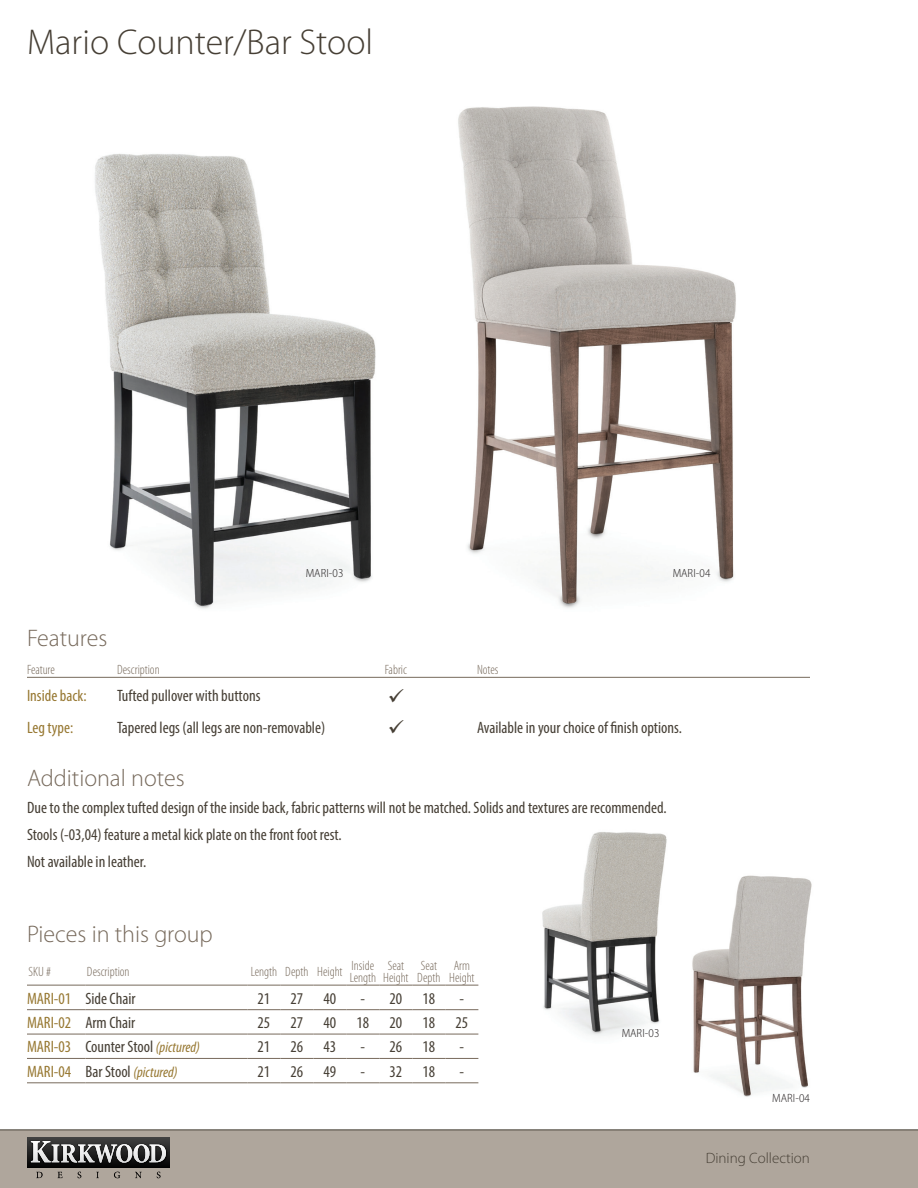
<style>
.page{position:relative;width:918px;height:1188px;background:#fff}
.page>*{position:absolute;margin:0;border:0;box-sizing:border-box;transform-origin:0 0}
.Page_Title_-L{font:300 36px "Myriad Pro";color:#463f35}
.Content_Header_1{font:300 24px "Myriad Pro";color:#776a5c}
.Dimensions_Table_Number{font:condensed 16.5px "Myriad Pro";color:#463f35}
.Features_Table_Cell_Left{font:condensed 16.5px "Myriad Pro";color:#977832}
.t1{font:italic condensed 15px "Myriad Pro";color:#977832}
.t2{font:300 15px "Myriad Pro";color:#463f35}
.Dimensions_Table_Header{font:300 condensed 13.5px/12px "Myriad Pro";color:#776a5c}
.Features_Table_Header{font:300 condensed 13.5px "Myriad Pro";color:#776a5c}
.Dimensions_Table_Header_-L{font:300 condensed 13.5px "Myriad Pro";color:#776a5c}
.t3{font:300 semi-condensed 12px "Myriad Pro";letter-spacing:.01em;color:#231f20}
.s1{font-style:italic;font-size:15px;color:#977832}
.s2{font-style:normal;font-size:16.5px;color:#463f35}
</style>
<div class="page">
<img style="left:95px;top:153px;width:281px;height:456px">
<img style="left:542px;top:832px;width:125px;height:204px">
<img style="left:692px;top:875px;width:120px;height:222px">
<img style="left:458px;top:106px;width:278px;height:502px">
<div style="left:0;top:1130px;width:918px;height:58px;background:#afa69c"></div>
<svg style="left:27px;top:1137px;width:143px;height:31px"></svg>
<svg style="left:36px;top:1172px;width:7px;height:6px"></svg>
<svg style="left:58px;top:1172px;width:5px;height:6px"></svg>
<svg style="left:78px;top:1172px;width:3px;height:6px"></svg>
<svg style="left:96px;top:1172px;width:3px;height:6px"></svg>
<svg style="left:114px;top:1172px;width:6px;height:6px"></svg>
<svg style="left:135px;top:1172px;width:7px;height:6px"></svg>
<svg style="left:157px;top:1172px;width:4px;height:6px"></svg>
<img style="left:29px;top:1140px;width:139px;height:25px">
<svg style="left:31px;top:1141px;width:135px;height:22px;background:#757676"></svg>
<hr style="left:27px;top:985px;width:58px;height:1px;background:#776a5c">
<hr style="left:85px;top:985px;width:162px;height:1px;background:#776a5c">
<hr style="left:247px;top:985px;width:33px;height:1px;background:#776a5c">
<hr style="left:280px;top:985px;width:33px;height:1px;background:#776a5c">
<hr style="left:313px;top:985px;width:33px;height:1px;background:#776a5c">
<hr style="left:346px;top:985px;width:33px;height:1px;background:#776a5c">
<hr style="left:379px;top:985px;width:33px;height:1px;background:#776a5c">
<hr style="left:412px;top:985px;width:33px;height:1px;background:#776a5c">
<hr style="left:445px;top:985px;width:33px;height:1px;background:#776a5c">
<hr style="left:27px;top:1009px;width:58px;height:1px;background:#776a5c">
<hr style="left:85px;top:1009px;width:162px;height:1px;background:#776a5c">
<hr style="left:247px;top:1009px;width:33px;height:1px;background:#776a5c">
<hr style="left:280px;top:1009px;width:33px;height:1px;background:#776a5c">
<hr style="left:313px;top:1009px;width:33px;height:1px;background:#776a5c">
<hr style="left:346px;top:1009px;width:33px;height:1px;background:#776a5c">
<hr style="left:379px;top:1009px;width:33px;height:1px;background:#776a5c">
<hr style="left:412px;top:1009px;width:33px;height:1px;background:#776a5c">
<hr style="left:445px;top:1009px;width:33px;height:1px;background:#776a5c">
<hr style="left:27px;top:1034px;width:58px;height:1px;background:#776a5c">
<hr style="left:85px;top:1034px;width:162px;height:1px;background:#776a5c">
<hr style="left:247px;top:1034px;width:33px;height:1px;background:#776a5c">
<hr style="left:280px;top:1034px;width:33px;height:1px;background:#776a5c">
<hr style="left:313px;top:1034px;width:33px;height:1px;background:#776a5c">
<hr style="left:346px;top:1034px;width:33px;height:1px;background:#776a5c">
<hr style="left:379px;top:1034px;width:33px;height:1px;background:#776a5c">
<hr style="left:412px;top:1034px;width:33px;height:1px;background:#776a5c">
<hr style="left:445px;top:1034px;width:33px;height:1px;background:#776a5c">
<hr style="left:27px;top:1058px;width:58px;height:1px;background:#776a5c">
<hr style="left:85px;top:1058px;width:162px;height:1px;background:#776a5c">
<hr style="left:247px;top:1058px;width:33px;height:1px;background:#776a5c">
<hr style="left:280px;top:1058px;width:33px;height:1px;background:#776a5c">
<hr style="left:313px;top:1058px;width:33px;height:1px;background:#776a5c">
<hr style="left:346px;top:1058px;width:33px;height:1px;background:#776a5c">
<hr style="left:379px;top:1058px;width:33px;height:1px;background:#776a5c">
<hr style="left:412px;top:1058px;width:33px;height:1px;background:#776a5c">
<hr style="left:445px;top:1058px;width:33px;height:1px;background:#776a5c">
<hr style="left:27px;top:1083px;width:58px;height:1px;background:#776a5c">
<hr style="left:85px;top:1083px;width:162px;height:1px;background:#776a5c">
<hr style="left:247px;top:1083px;width:33px;height:1px;background:#776a5c">
<hr style="left:280px;top:1083px;width:33px;height:1px;background:#776a5c">
<hr style="left:313px;top:1083px;width:33px;height:1px;background:#776a5c">
<hr style="left:346px;top:1083px;width:33px;height:1px;background:#776a5c">
<hr style="left:379px;top:1083px;width:33px;height:1px;background:#776a5c">
<hr style="left:412px;top:1083px;width:33px;height:1px;background:#776a5c">
<hr style="left:445px;top:1083px;width:33px;height:1px;background:#776a5c">
<hr style="left:27px;top:677px;width:90px;height:1px;background:#776a5c">
<hr style="left:117px;top:677px;width:252px;height:1px;background:#776a5c">
<hr style="left:369px;top:677px;width:54px;height:1px;background:#776a5c">
<hr style="left:423px;top:677px;width:54px;height:1px;background:#776a5c">
<hr style="left:477px;top:677px;width:333px;height:1px;background:#776a5c">
<p class="Page_Title_-L" style="left:27px;top:22px;width:348px">Mario Counter/Bar Stool</p>
<p class="t3" style="left:306px;top:566px;width:39px">MARI-03</p>
<p class="t3" style="left:673px;top:566px;width:39px">MARI-04</p>
<p class="Content_Header_1" style="left:27px;top:625px;width:82px">Features</p>
<p class="Features_Table_Header" style="left:27px;top:663px;width:29px">Feature</p>
<p class="Features_Table_Header" style="left:117px;top:663px;width:44px">Description</p>
<p class="Features_Table_Header" style="left:385px;top:663px;width:24px">Fabric</p>
<p class="Features_Table_Header" style="left:477px;top:663px;width:23px">Notes</p>
<p class="Features_Table_Cell_Left" style="left:27px;top:686px;width:61px">Inside back:</p>
<p class="Dimensions_Table_Number" style="left:117px;top:686px;width:145px">Tufted pullover with buttons</p>
<p class="Features_Table_Cell_Left" style="left:27px;top:717px;width:48px">Leg type:</p>
<p class="Dimensions_Table_Number" style="left:117px;top:717px;width:210px">Tapered legs (all legs are non-removable)</p>
<p class="Dimensions_Table_Number" style="left:477px;top:717px;width:206px">Available in your choice of finish options.</p>
<p class="Content_Header_1" style="left:27px;top:765px;width:159px">Additional notes</p>
<p class="Dimensions_Table_Number" style="left:27px;top:798px;width:641px">Due to the complex tufted design of the inside back, fabric patterns will not be matched. Solids and textures are recommended.</p>
<p class="Dimensions_Table_Number" style="left:27px;top:825px;width:316px">Stools (-03,04) feature a metal kick plate on the front foot rest.</p>
<p class="Dimensions_Table_Number" style="left:27px;top:852px;width:121px">Not available in leather.</p>
<p class="Content_Header_1" style="left:27px;top:921px;width:187px">Pieces in this group</p>
<p class="Dimensions_Table_Header_-L" style="left:28px;top:964px;width:24px">SKU #</p>
<p class="Dimensions_Table_Header_-L" style="left:87px;top:964px;width:44px">Description</p>
<p class="Dimensions_Table_Header" style="left:251px;top:966px;width:28px">Length</p>
<p class="Dimensions_Table_Header" style="left:285px;top:966px;width:25px">Depth</p>
<p class="Dimensions_Table_Header" style="left:317px;top:966px;width:27px">Height</p>
<p class="Dimensions_Table_Header" style="left:350px;top:960px;width:28px">Inside<br>Length</p>
<p class="Dimensions_Table_Header" style="left:383px;top:960px;width:27px;text-align:center">Seat<br>Height</p>
<p class="Dimensions_Table_Header" style="left:417px;top:960px;width:25px">Seat<br>Depth</p>
<p class="Dimensions_Table_Header" style="left:449px;top:960px;width:27px;text-align:center">Arm<br>Height</p>
<p class="Features_Table_Cell_Left" style="left:27px;top:988px;width:46px">MARI-01</p>
<p class="Dimensions_Table_Number" style="left:85px;top:988px;width:52px">Side Chair</p>
<p class="Dimensions_Table_Number" style="left:258px;top:988px;width:14px">21</p>
<p class="Dimensions_Table_Number" style="left:291px;top:988px;width:14px">27</p>
<p class="Dimensions_Table_Number" style="left:324px;top:988px;width:14px">40</p>
<p class="Dimensions_Table_Number" style="left:361px;top:988px;width:6px">-</p>
<p class="Dimensions_Table_Number" style="left:390px;top:988px;width:14px">20</p>
<p class="Dimensions_Table_Number" style="left:423px;top:988px;width:14px">18</p>
<p class="Dimensions_Table_Number" style="left:460px;top:988px;width:6px">-</p>
<p class="Features_Table_Cell_Left" style="left:27px;top:1013px;width:46px">MARI-02</p>
<p class="Dimensions_Table_Number" style="left:85px;top:1013px;width:51px">Arm Chair</p>
<p class="Dimensions_Table_Number" style="left:258px;top:1013px;width:14px">25</p>
<p class="Dimensions_Table_Number" style="left:291px;top:1013px;width:14px">27</p>
<p class="Dimensions_Table_Number" style="left:324px;top:1013px;width:14px">40</p>
<p class="Dimensions_Table_Number" style="left:357px;top:1013px;width:14px">18</p>
<p class="Dimensions_Table_Number" style="left:390px;top:1013px;width:14px">20</p>
<p class="Dimensions_Table_Number" style="left:423px;top:1013px;width:14px">18</p>
<p class="Dimensions_Table_Number" style="left:456px;top:1013px;width:14px">25</p>
<p class="Features_Table_Cell_Left" style="left:27px;top:1037px;width:46px">MARI-03</p>
<p class="Dimensions_Table_Number" style="left:85px;top:1037px;width:116px">Counter Stool <span class="s1">(pictured)</span></p>
<p class="Dimensions_Table_Number" style="left:258px;top:1037px;width:14px">21</p>
<p class="Dimensions_Table_Number" style="left:291px;top:1037px;width:14px">26</p>
<p class="Dimensions_Table_Number" style="left:324px;top:1037px;width:14px">43</p>
<p class="Dimensions_Table_Number" style="left:361px;top:1037px;width:6px">-</p>
<p class="Dimensions_Table_Number" style="left:390px;top:1037px;width:14px">26</p>
<p class="Dimensions_Table_Number" style="left:423px;top:1037px;width:14px">18</p>
<p class="Dimensions_Table_Number" style="left:460px;top:1037px;width:6px">-</p>
<p class="Features_Table_Cell_Left" style="left:27px;top:1061px;width:46px">MARI-04</p>
<p class="t1" style="left:85px;top:1063px;width:94px"><span class="s2">Bar Stool</span> (pictured)</p>
<p class="Dimensions_Table_Number" style="left:258px;top:1061px;width:14px">21</p>
<p class="Dimensions_Table_Number" style="left:291px;top:1061px;width:14px">26</p>
<p class="Dimensions_Table_Number" style="left:324px;top:1061px;width:14px">49</p>
<p class="Dimensions_Table_Number" style="left:361px;top:1061px;width:6px">-</p>
<p class="Dimensions_Table_Number" style="left:390px;top:1061px;width:14px">32</p>
<p class="Dimensions_Table_Number" style="left:423px;top:1061px;width:14px">18</p>
<p class="Dimensions_Table_Number" style="left:460px;top:1061px;width:6px">-</p>
<p class="t3" style="left:622px;top:1026px;width:39px">MARI-03</p>
<p class="t3" style="left:772px;top:1091px;width:39px">MARI-04</p>
<p class="t2" style="left:706px;top:1150px;width:106px">Dining Collection</p>
</div>
